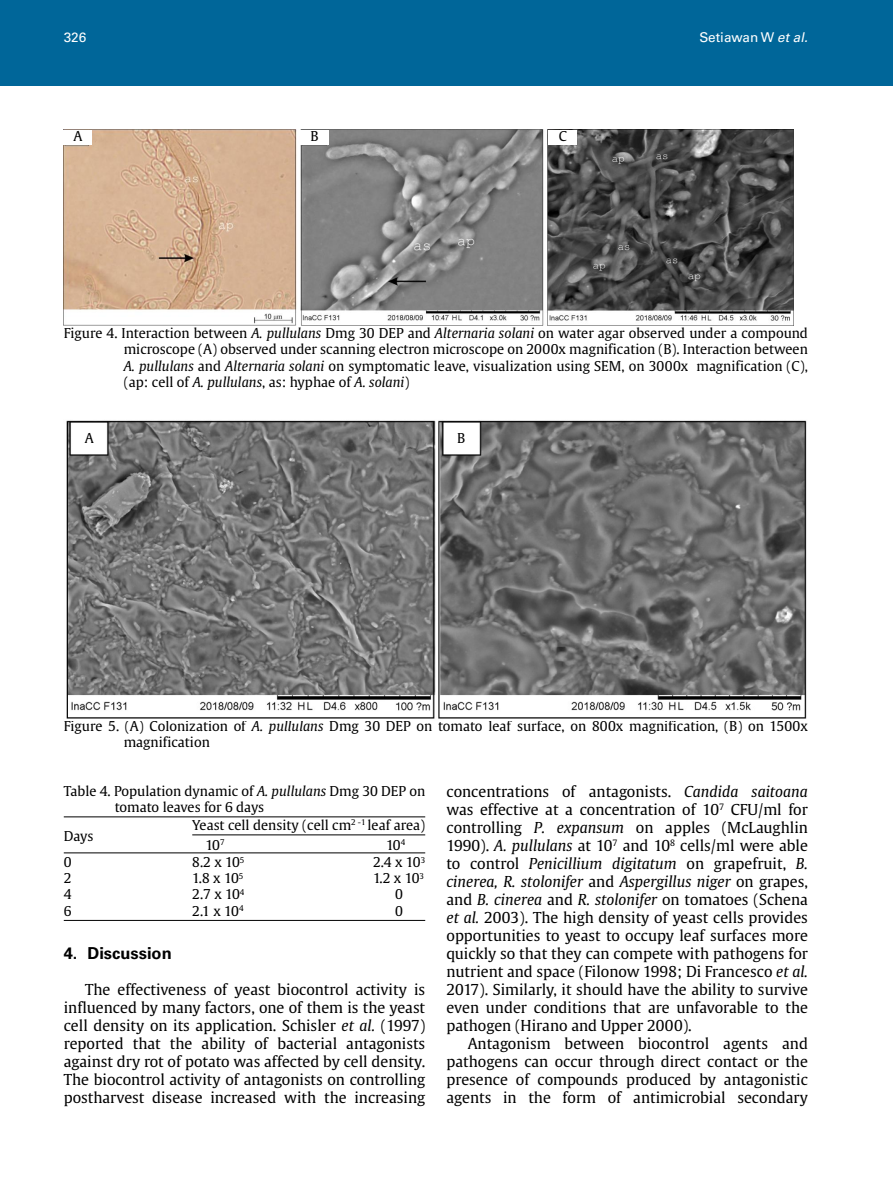
<style>
.page{position:relative;width:893px;height:1191px;background:#fff}
.page>*{position:absolute;margin:0;border:0;box-sizing:border-box;transform-origin:0 0}
.t1{font:700 16.5px "Univers LT Std";color:#000}
.t2{font:15px/18px "Gulliver";color:#000;text-align:justify}
.t3{font:13.5px/16.2px "Gulliver";color:#000;text-align:justify}
.t4{font:13.5px "Univers LT Std";color:#fff}
.s1{font-style:italic}
</style>
<div class="page">
<hr style="left:64px;top:816px;width:361px;height:1px;background:#000">
<hr style="left:64px;top:852px;width:361px;height:1px;background:#000">
<hr style="left:192px;top:834px;width:233px;height:1px;background:#000">
<hr style="left:64px;top:920px;width:361px;height:1px;background:#000">
<img style="left:64px;top:129px;width:730px;height:196px">
<div style="left:64px;top:130px;width:28px;height:15px;background:#fff"></div>
<div style="left:300px;top:130px;width:29px;height:15px;background:#fff"></div>
<div style="left:549px;top:130px;width:28px;height:15px;background:#fff"></div>
<img style="left:66px;top:420px;width:741px;height:299px">
<div style="left:75px;top:432px;width:28px;height:14px;background:#fff"></div>
<div style="left:447px;top:432px;width:28px;height:14px;background:#fff"></div>
<div style="left:0;top:0;width:893px;height:85px;background:#069"></div>
<p class="t4" style="left:64px;top:30px;width:24px">326</p>
<p class="t4" style="left:699px;top:30px;width:113px">Setiawan W <span class="s1">etal.</span></p>
<p class="t3" style="left:73px;top:128px;width:10px">A</p>
<p class="t3" style="left:311px;top:128px;width:10px">B</p>
<p class="t3" style="left:559px;top:128px;width:10px">C</p>
<p class="t3" style="left:124px;top:325px;width:686px;text-indent:-60px">Figure 4. Interaction between <span class="s1">A. pullulans</span> Dmg 30 DEP and <span class="s1">Alternaria solani</span> on water agar observed under a compound microscope (A) observed under scanning electron microscope on 2000x magnification (B). Interaction between <span class="s1">A. pullulans</span> and <span class="s1">Alternaria solani</span> on symptomatic leave, visualization using SEM, on 3000x magnification (C), (ap: cell of <span class="s1">A. pullulans</span>, as: hyphae of <span class="s1">A. solani</span>)</p>
<p class="t3" style="left:85px;top:429px;width:10px">A</p>
<p class="t3" style="left:457px;top:429px;width:10px">B</p>
<p class="t3" style="left:124px;top:718px;width:686px;text-indent:-60px">Figure 5. (A) Colonization of <span class="s1">A. pullulans</span> Dmg 30 DEP on tomato leaf surface, on 800x magnification, (B) on 1500x magnification</p>
<p class="t3" style="left:115px;top:783px;width:312px;text-indent:-51px">Table 4. Population dynamic of <span class="s1">A. pullulans</span> Dmg 30 DEP on tomato leaves for 6 days</p>
<p class="t3" style="left:64px;top:827px;width:31px">Days</p>
<p class="t3" style="left:205px;top:836px;width:21px">10<sup>7</sup></p>
<p class="t3" style="left:386px;top:836px;width:21px">10<sup>4</sup></p>
<p class="t3" style="left:192px;top:816px;width:234px">Yeast cell density (cell cm<sup>2</sup> <sup>-1</sup> leaf area)</p>
<p class="t3" style="left:64px;top:854px;width:9px">0<br>2<br>4<br>6</p>
<p class="t3" style="left:192px;top:854px;width:54px">8.2 x 10<sup>5<br></sup>1.8 x 10<sup>5<br></sup>2.7 x 10<sup>4<br></sup>2.1 x 10<sup>4</sup></p>
<p class="t3" style="left:373px;top:854px;width:54px;text-align:center">2.4 x 10<sup>3<br></sup>1.2 x 10<sup>3<br></sup>0<br>0</p>
<p class="t1" style="left:64px;top:943px;width:109px">4. Discussion</p>
<p class="t2" style="left:64px;top:980px;width:363px;text-indent:21px">The effectiveness of yeast biocontrol activity is influenced by many factors, one of them is the yeast cell density on its application. Schisler <span class="s1">et al.</span> (1997) reported that the ability of bacterial antagonists against dry rot of potato was affected by cell density.<br>The biocontrol activity of antagonists on controlling postharvest disease increased with the increasing</p>
<p class="t2" style="left:446px;top:782px;width:363px">concentrations of antagonists. <span class="s1">Candida saitoana </span>was effective at a concentration of 10<sup>7</sup> CFU/ml for controlling <span class="s1">P. expansum</span> on apples (McLaughlin 1990). <span class="s1">A. pullulans</span> at 10<sup>7</sup> and 10<sup>8</sup> cells/ml were able to control <span class="s1">Penicillium digitatum</span> on grapefruit, <span class="s1">B. cinerea, R. stolonifer</span> and <span class="s1">Aspergillus niger</span> on grapes, and <span class="s1">B. cinerea</span> and <span class="s1">R. stolonifer</span> on tomatoes (Schena <span class="s1">et al.</span> 2003). The high density of yeast cells provides opportunities to yeast to occupy leaf surfaces more quickly so that they can compete with pathogens for nutrient and space (Filonow 1998; Di Francesco <span class="s1">et al.<br></span>2017). Similarly, it should have the ability to survive even under conditions that are unfavorable to the pathogen (Hirano and Upper 2000).</p>
<p class="t2" style="left:446px;top:1034px;width:363px;text-indent:21px">Antagonism between biocontrol agents and pathogens can occur through direct contact or the presence of compounds produced by antagonistic agents in the form of antimicrobial secondary</p>
</div>
